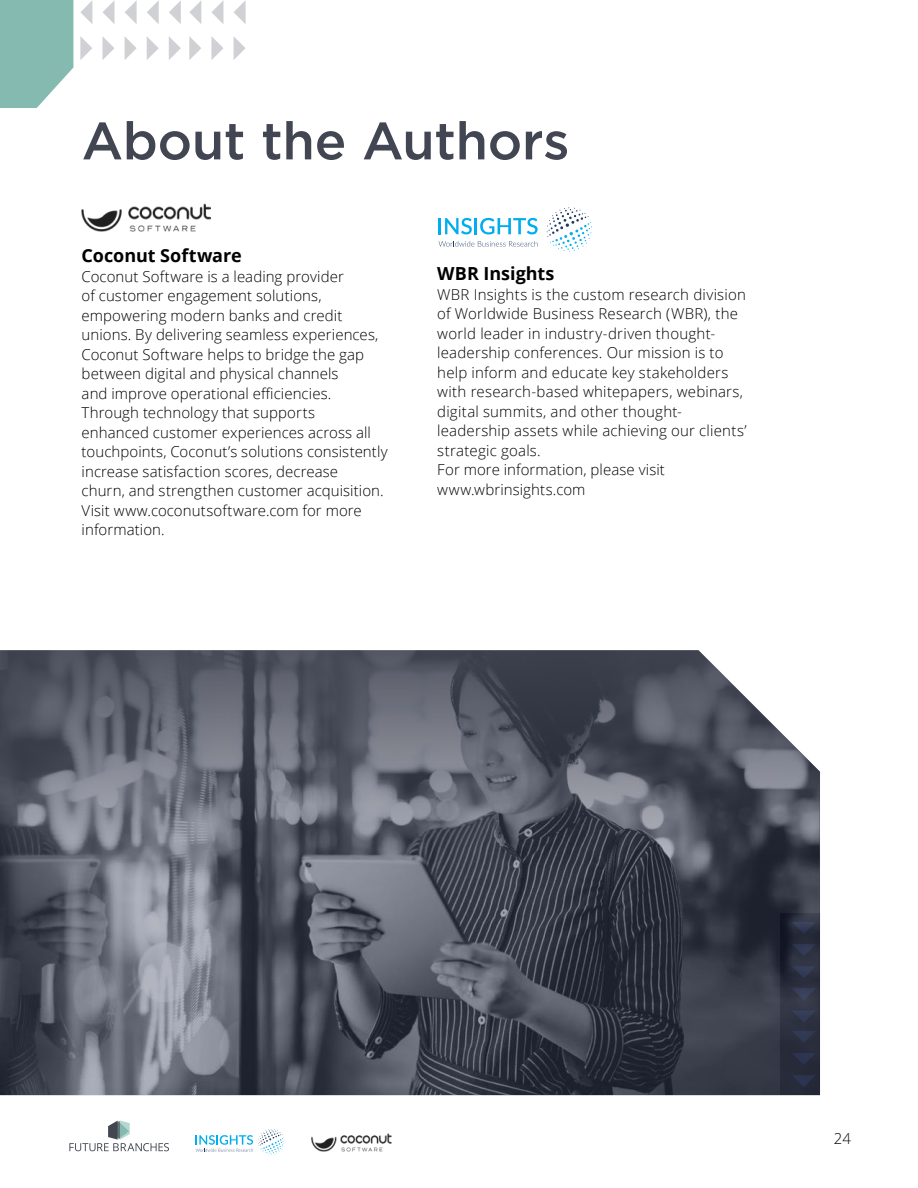
<style>
.page{position:relative;width:918px;height:1188px;background:#fff}
.page>*{position:absolute;margin:0;border:0;box-sizing:border-box;transform-origin:0 0}
.t1{font:500 52.5px "Gotham";letter-spacing:-.005em;color:#424552}
.t2{font:700 18px "Open Sans";color:#000}
.t3{font:300 15px/19.5px "Open Sans";letter-spacing:.01em;color:#000}
</style>
<div class="page">
<svg style="left:69px;top:1121px;width:100px;height:30px"></svg>
<svg style="left:196px;top:1129px;width:89px;height:26px"></svg>
<img style="left:311px;top:1134px;width:81px;height:17px">
<img style="left:82px;top:204px;width:129px;height:28px">
<svg style="left:439px;top:241px;width:99px;height:6px"></svg>
<svg style="left:547px;top:207px;width:45px;height:44px"></svg>
<svg style="left:439px;top:218px;width:99px;height:16px"></svg>
<img style="left:0;top:650px;width:820px;height:445px">
<svg style="left:211px;top:36px;width:12px;height:24px"></svg>
<svg style="left:189px;top:36px;width:12px;height:24px"></svg>
<svg style="left:234px;top:37px;width:12px;height:23px"></svg>
<svg style="left:211px;top:1px;width:12px;height:23px"></svg>
<svg style="left:189px;top:1px;width:12px;height:23px"></svg>
<svg style="left:234px;top:0;width:12px;height:24px"></svg>
<svg style="left:102px;top:36px;width:12px;height:24px"></svg>
<svg style="left:80px;top:36px;width:12px;height:24px"></svg>
<svg style="left:147px;top:37px;width:12px;height:23px"></svg>
<svg style="left:169px;top:37px;width:12px;height:23px"></svg>
<svg style="left:125px;top:37px;width:12px;height:23px"></svg>
<svg style="left:147px;top:0;width:12px;height:24px"></svg>
<svg style="left:169px;top:0;width:12px;height:24px"></svg>
<svg style="left:102px;top:0;width:13px;height:24px"></svg>
<svg style="left:125px;top:0;width:12px;height:24px"></svg>
<svg style="left:80px;top:1px;width:12px;height:23px"></svg>
<svg style="left:0;top:0;width:73px;height:108px;background:#90c0b7"></svg>
<h1 class="t1" style="left:82px;top:111px;width:489px">About the Authors</h1>
<p class="t2" style="left:82px;top:243px;width:162px">Coconut Software</p>
<p class="t3" style="left:82px;top:266px;width:308px">Coconut Software is a leading provider<br>of customer engagement solutions, empowering modern banks and credit unions. By delivering seamless experiences, Coconut Software helps to bridge the gap between digital and physical channels<br>and improve operational efficiencies.<br>Through technology that supports<br>enhanced customer experiences across all touchpoints, Coconut’s solutions consistently increase satisfaction scores, decrease<br>churn, and strengthen customer acquisition.<br>Visit www.coconutsoftware.com for more information.</p>
<p class="t2" style="left:437px;top:261px;width:119px">WBR Insights</p>
<p class="t3" style="left:437px;top:284px;width:311px">WBR Insights is the custom research division of Worldwide Business Research (WBR), the world leader in industry-driven thought&shy;leadership conferences. Our mission is to help inform and educate key stakeholders with research-based whitepapers, webinars, digital summits, and other thought&shy;leadership assets while achieving our clients’ strategic goals.<br>For more information, please visit www.wbrinsights.com</p>
<p class="t3" style="left:834px;top:1129px;width:19px">24</p>
</div>
